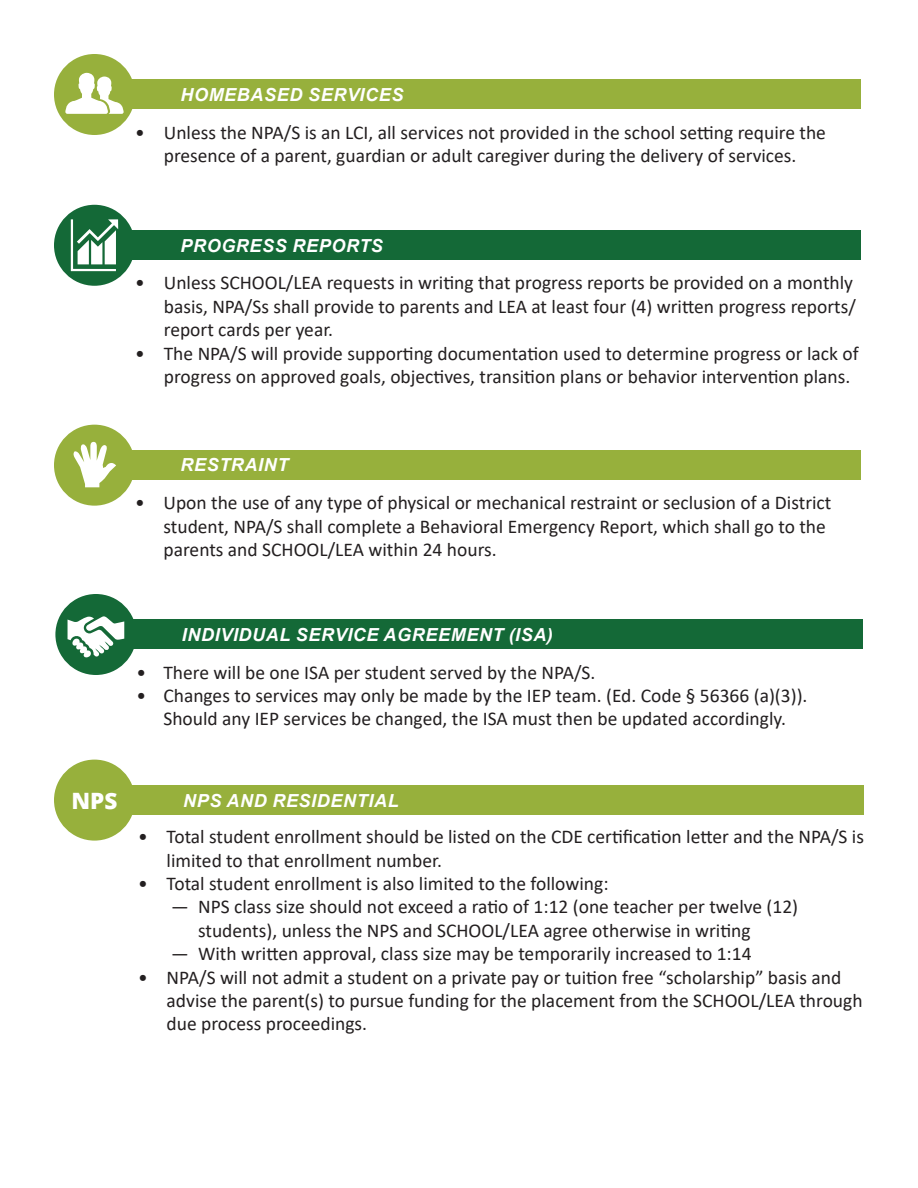
<style>
.page{position:relative;width:918px;height:1188px;background:#fff}
.page>*{position:absolute;margin:0;border:0;box-sizing:border-box;transform-origin:0 0}
.t1{font:800 22.5px "Open Sans";color:#fff}
.t2{font:19.5px/23.4px "Calibri";color:#231f20}
.t3{font:italic 700 18px "Arial";letter-spacing:.035em;color:#fff}
</style>
<div class="page">
<div style="left:94px;top:80px;width:767px;height:29px;background:#97b03c"></div>
<div style="left:54px;top:54px;width:81px;height:81px;background:#97b03c;border-radius:50%"></div>
<svg style="left:65px;top:73px;width:59px;height:41px"></svg>
<div style="left:94px;top:231px;width:767px;height:29px;background:#146937"></div>
<div style="left:54px;top:205px;width:81px;height:81px;background:#146937;border-radius:50%"></div>
<svg style="left:71px;top:219px;width:47px;height:52px"></svg>
<div style="left:94px;top:451px;width:767px;height:29px;background:#97b03c"></div>
<div style="left:54px;top:425px;width:81px;height:81px;background:#97b03c;border-radius:50%"></div>
<svg style="left:73px;top:442px;width:43px;height:45px"></svg>
<div style="left:97px;top:786px;width:767px;height:29px;background:#97b03c"></div>
<div style="left:54px;top:760px;width:81px;height:81px;background:#97b03c;border-radius:50%"></div>
<div style="left:96px;top:620px;width:767px;height:29px;background:#146937"></div>
<div style="left:55px;top:594px;width:81px;height:81px;background:#146937;border-radius:50%"></div>
<svg style="left:68px;top:616px;width:56px;height:42px"></svg>
<p class="t3" style="left:180px;top:83px;width:225px">HOMEBASED SERVICES</p>
<p class="t2" style="left:135px;top:120px;width:692px;text-align:center">• Unless the NPA/S is an LCI, all services not provided in the school setting require the presence of a parent, guardian or adult caregiver during the delivery of services.</p>
<p class="t3" style="left:180px;top:233px;width:204px">PROGRESS REPORTS</p>
<p class="t2" style="left:164px;top:271px;width:694px;text-indent:-28px">• Unless SCHOOL/LEA requests in writing that progress reports be provided on a monthly basis, NPA/Ss shall provide to parents and LEA at least four (4) written progress reports/ report cards per year.</p>
<p class="t2" style="left:164px;top:341px;width:696px;text-indent:-28px">• The NPA/S will provide supporting documentation used to determine progress or lack of progress on approved goals, objectives, transition plans or behavior intervention plans.</p>
<p class="t3" style="left:180px;top:453px;width:110px">RESTRAINT</p>
<p class="t2" style="left:164px;top:491px;width:669px;text-indent:-28px">• Upon the use of any type of physical or mechanical restraint or seclusion of a District student, NPA/S shall complete a Behavioral Emergency Report, which shall go to the parents and SCHOOL/LEA within 24 hours.</p>
<p class="t3" style="left:182px;top:622px;width:372px">INDIVIDUAL SERVICE AGREEMENT (ISA)</p>
<p class="t2" style="left:136px;top:660px;width:461px">• There will be one ISA per student served by the NPA/S.</p>
<p class="t2" style="left:136px;top:683px;width:673px;text-align:center">• Changes to services may only be made by the IEP team. (Ed. Code § 56366 (a)(3)).<br>Should any IEP services be changed, the ISA must then be updated accordingly.</p>
<p class="t1" style="left:72px;top:783px;width:47px">NPS</p>
<p class="t3" style="left:183px;top:788px;width:217px">NPS AND RESIDENTIAL</p>
<p class="t2" style="left:167px;top:825px;width:699px;text-indent:-28px">• Total student enrollment should be listed on the CDE certification letter and the NPA/S is limited to that enrollment number.</p>
<p class="t2" style="left:138px;top:871px;width:472px">• Total student enrollment is also limited to the following:</p>
<p class="t2" style="left:198px;top:895px;width:602px;text-indent:-27px">— NPS class size should not exceed a ratio of 1:12 (one teacher per twelve (12) students), unless the NPS and SCHOOL/LEA agree otherwise in writing</p>
<p class="t2" style="left:171px;top:942px;width:582px">— With written approval, class size may be temporarily increased to 1:14</p>
<p class="t2" style="left:167px;top:965px;width:698px;text-indent:-28px">• NPA/S will not admit a student on a private pay or tuition free “scholarship” basis and advise the parent(s) to pursue funding for the placement from the SCHOOL/LEA through due process proceedings.</p>
</div>
